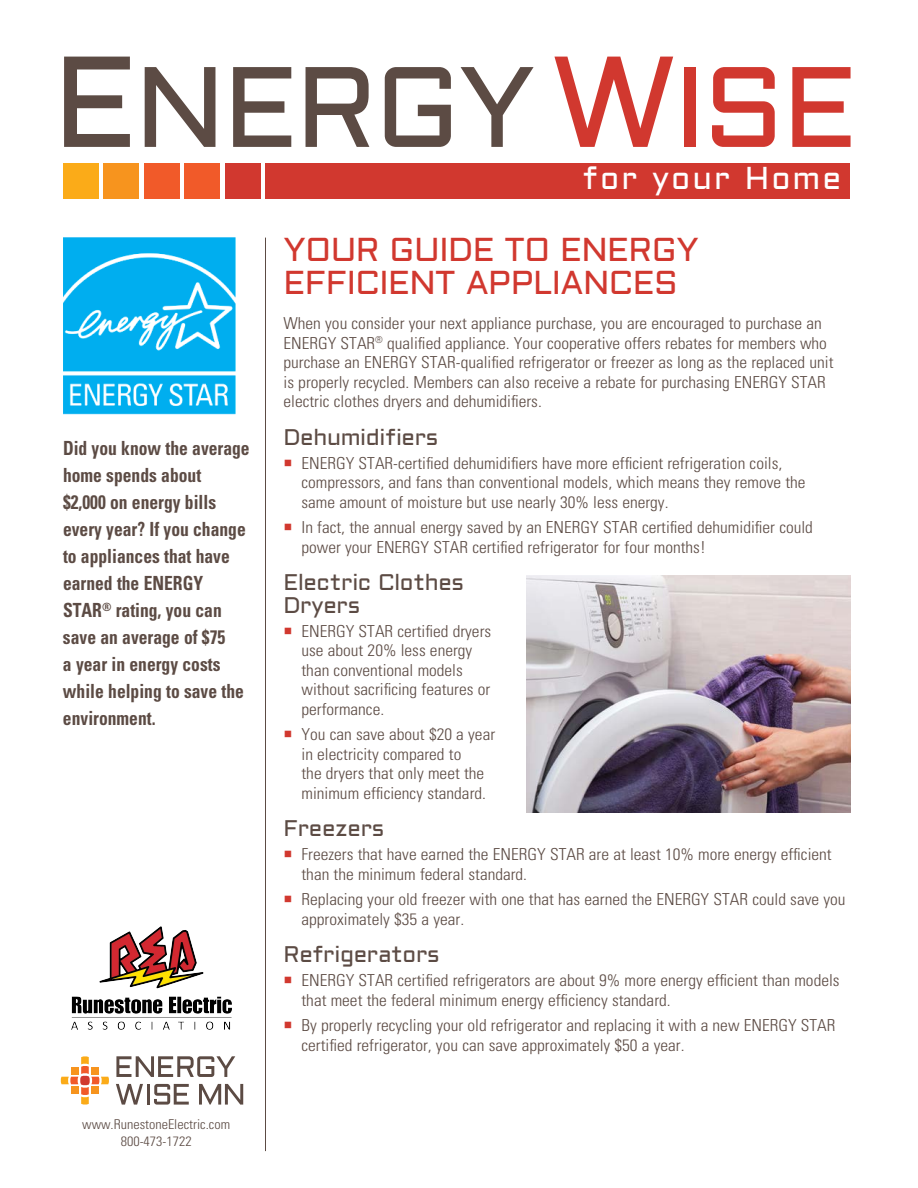
<style>
.page{position:relative;width:918px;height:1188px;background:#fff}
.page>*{position:absolute;margin:0;border:0;box-sizing:border-box;transform-origin:0 0}
.t1{font:114px "Aldrich";letter-spacing:-.025em;color:#5c4b44}
.t2{font:33px/33px "Aldrich";letter-spacing:-.015em;color:#d1382f}
.t3{font:31.5px "Aldrich";letter-spacing:.065em;color:#fff}
.t4{font:22.5px/22.5px "Aldrich";letter-spacing:-.015em;color:#5c4b44}
.t5{font:700 condensed 19.5px/27px "Univers LT Std";color:#5c4b44;scale:.9 1}
.t6{font:300 condensed 16.5px/19.5px "Univers LT Std";color:#5c4b44;scale:1.05 1}
.t7{font:300 condensed 13.5px/16.2px "Univers LT Std";color:#5c4b44;text-align:center;scale:1.05 1}
.s1{font-size:129px}
.s2{font-size:129px;color:#d1382f}
.s3{color:#d1382f}
</style>
<div class="page">
<svg style="left:116px;top:1056px;width:119px;height:21px"></svg>
<svg style="left:116px;top:1084px;width:27px;height:21px"></svg>
<hr style="left:147px;top:1084px;width:3px;height:21px;background:#5c4b44">
<svg style="left:154px;top:1084px;width:35px;height:21px"></svg>
<svg style="left:199px;top:1084px;width:44px;height:21px"></svg>
<svg style="left:61px;top:1056px;width:48px;height:49px"></svg>
<div style="left:63px;top:163px;width:36px;height:36px;background:#fbab18"></div>
<div style="left:104px;top:163px;width:36px;height:36px;background:#f7941e"></div>
<div style="left:144px;top:163px;width:36px;height:36px;background:#f15a29"></div>
<div style="left:184px;top:163px;width:36px;height:36px;background:#f15a29"></div>
<div style="left:225px;top:163px;width:36px;height:36px;background:#d1382f"></div>
<div style="left:266px;top:163px;width:584px;height:36px;background:#d1382f"></div>
<hr style="left:265px;top:238px;width:1px;height:913px;background:#5c4b44">
<img style="left:63px;top:238px;width:172px;height:176px">
<img style="left:526px;top:575px;width:324px;height:238px">
<img style="left:71px;top:926px;width:161px;height:104px">
<h1 class="t1" style="left:52px;top:29px;width:806px"><span class="s1">E</span>NERGY<span class="s2">W</span><span class="s3">ISE</span></h1>
<h3 class="t3" style="left:583px;top:157px;width:260px">for your Home</h3>
<p class="t5" style="left:63px;top:435px;width:209px">Did you know the average home spends about<br>$2,000 on energy bills every year? If you change to appliances that have earned the ENERGY<br>STAR<sup>®</sup> rating, you can save an average of $75<br>a year in energy costs while helping to save the environment.</p>
<p class="t7" style="left:82px;top:1117px;width:142px">www.RunestoneElectric.com<br>800-473-1722</p>
<h2 class="t2" style="left:284px;top:234px;width:417px">YOUR GUIDE TO ENERGY<br>EFFICIENT APPLIANCES</h2>
<p class="t6" style="left:284px;top:314px;width:525px">When you consider your next appliance purchase, you are encouraged to purchase an ENERGY STAR<sup>®</sup> qualified appliance. Your cooperative offers rebates for members who purchase an ENERGY STAR-qualified refrigerator or freezer as long as the replaced unit is properly recycled. Members can also receive a rebate for purchasing ENERGY STAR electric clothes dryers and dehumidifiers.</p>
<h3 class="t4" style="left:284px;top:427px;width:157px">Dehumidifiers</h3>
<p class="t6" style="left:301px;top:453px;width:482px;text-indent:-18px"><span class="s3">○</span> ENERGY STAR-certified dehumidifiers have more efficient refrigeration coils, compressors, and fans than conventional models, which means they remove the same amount of moisture but use nearly 30% less energy.</p>
<p class="t6" style="left:301px;top:518px;width:489px;text-indent:-18px"><span class="s3">○</span> In fact, the annual energy saved by an ENERGY STAR certified dehumidifier could power your ENERGY STAR certified refrigerator for four months!</p>
<h3 class="t4" style="left:284px;top:572px;width:182px">Electric Clothes<br>Dryers</h3>
<p class="t6" style="left:301px;top:621px;width:182px;text-indent:-18px"><span class="s3">○</span> ENERGY STAR certified dryers use about 20% less energy than conventional models without sacrificing features or performance.</p>
<p class="t6" style="left:301px;top:725px;width:186px;text-indent:-18px"><span class="s3">○</span> You can save about $20 a year in electricity compared to<br>the dryers that only meet the minimum efficiency standard.</p>
<h3 class="t4" style="left:284px;top:818px;width:102px">Freezers</h3>
<p class="t6" style="left:301px;top:845px;width:506px;text-indent:-18px"><span class="s3">○</span> Freezers that have earned the ENERGY STAR are at least 10% more energy efficient than the minimum federal standard.</p>
<p class="t6" style="left:301px;top:890px;width:520px;text-indent:-18px"><span class="s3">○</span> Replacing your old freezer with one that has earned the ENERGY STAR could save you approximately $35 a year.</p>
<h3 class="t4" style="left:284px;top:944px;width:158px">Refrigerators</h3>
<p class="t6" style="left:301px;top:971px;width:514px;text-indent:-18px"><span class="s3">○</span> ENERGY STAR certified refrigerators are about 9% more energy efficient than models that meet the federal minimum energy efficiency standard.</p>
<p class="t6" style="left:301px;top:1016px;width:510px;text-indent:-18px"><span class="s3">○</span> By properly recycling your old refrigerator and replacing it with a new ENERGY STAR certified refrigerator, you can save approximately $50 a year.</p>
</div>
